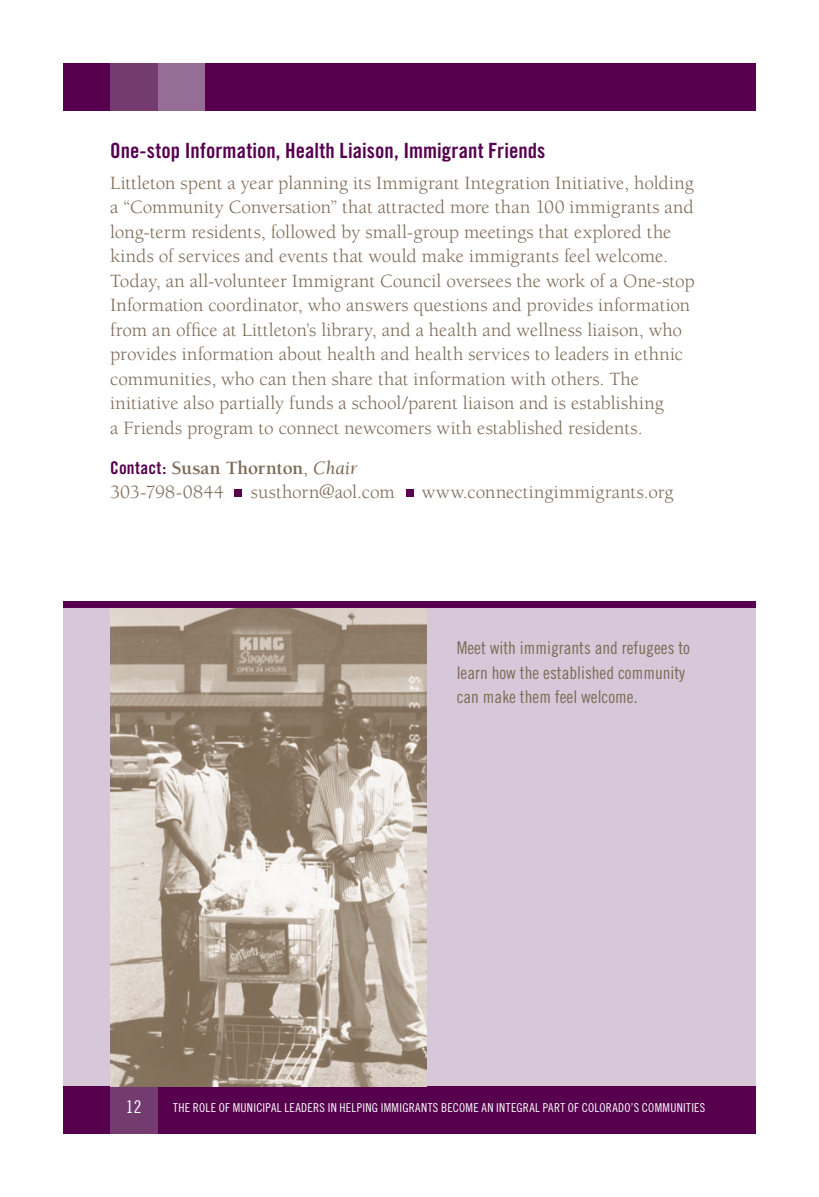
<style>
.page{position:relative;width:819px;height:1197px;background:#fff}
.page>*{position:absolute;margin:0;border:0;box-sizing:border-box;transform-origin:0 0}
.t1{font:21px "Trade Gothic Bold Cond Twenty";color:#56004e}
.t2{font:19.25px/24.5px "Berkeley";color:#7c6a55}
.t3{font:700 19.25px/24.5px "Berkeley";letter-spacing:-.005em;color:#7c6a55}
.t4{font:17.5px/24.5px "Trade Gothic Cond Eighteen";color:#7c6a55}
.t5{font:17.5px "Trade Gothic Cond Eighteen";color:#fff}
.t6{font:12.25px "Trade Gothic Cond Eighteen";letter-spacing:.025em;color:#fff}
.s1{font-family:"Trade Gothic Bold Cond Twenty";font-weight:400;font-size:17.5px;color:#56004e}
.s2{font-weight:400}
.s3{font-weight:400;font-style:italic}
</style>
<div class="page">
<div style="left:63px;top:602px;width:693px;height:485px;background:#d6c8d9"></div>
<div style="left:63px;top:63px;width:693px;height:47px;background:#56004e"></div>
<div style="left:158px;top:63px;width:47px;height:47px;background:#966d95"></div>
<div style="left:110px;top:63px;width:48px;height:47px;background:#733b6f"></div>
<div style="left:63px;top:1087px;width:693px;height:47px;background:#56004e"></div>
<div style="left:110px;top:1087px;width:48px;height:47px;background:#733b6f"></div>
<div style="left:234px;top:489px;width:7px;height:8px;background:#56004e"></div>
<div style="left:406px;top:489px;width:7px;height:8px;background:#56004e"></div>
<img style="left:110px;top:608px;width:317px;height:479px">
<div style="left:63px;top:601px;width:693px;height:7px;background:#56004e"></div>
<p class="t1" style="left:110px;top:143px;width:437px">One-stop Information, Health Liaison, Immigrant Friends</p>
<p class="t2" style="left:110px;top:172px;width:586px">Littleton spent a year planning its Immigrant Integration Initiative, holding a “Community Conversation” that attracted more than 100 immigrants and long-term residents, followed by small-group meetings that explored the kinds of services and events that would make immigrants feel welcome.<br>Today, an all-volunteer Immigrant Council oversees the work of a One-stop Information coordinator, who answers questions and provides information from an office at Littleton’s library, and a health and wellness liaison, who provides information about health and health services to leaders in ethnic communities, who can then share that information with others. The initiative also partially funds a school/parent liaison and is establishing<br>a Friends program to connect newcomers with established residents.</p>
<p class="t3" style="left:110px;top:457px;width:249px"><span class="s1">Contact:</span> Susan Thornton<span class="s2">,</span> <span class="s3">Chair<br></span><span class="s2">303-798-0844</span></p>
<p class="t2" style="left:251px;top:482px;width:145px">susthorn@aol.com</p>
<p class="t2" style="left:422px;top:482px;width:253px">www.connectingimmigrants.org</p>
<p class="t4" style="left:457px;top:637px;width:235px">Meet with immigrants and refugees to learn how the established community can make them feel welcome.</p>
<p class="t5" style="left:126px;top:1100px;width:17px">12</p>
<p class="t6" style="left:173px;top:1103px;width:534px">THE ROLE OF MUNICIPAL LEADERS IN HELPING IMMIGRANTS BECOME AN INTEGRAL PART OF COLORADO’S COMMUNITIES</p>
</div>
